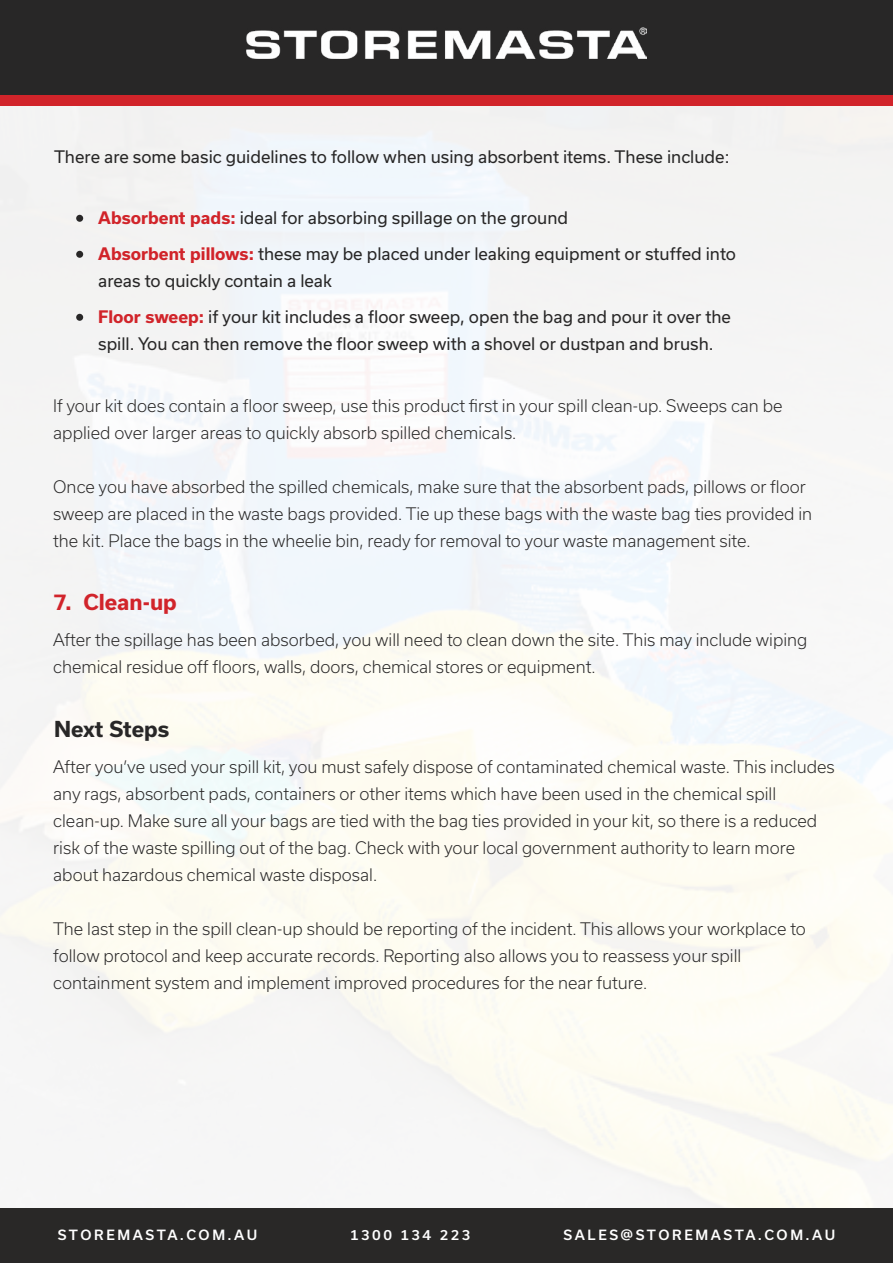
<style>
.page{position:relative;width:893px;height:1263px;background:#fff}
.page>*{position:absolute;margin:0;border:0;box-sizing:border-box;transform-origin:0 0}
.t1{font:700 21px "Usual";color:#d1242b}
.t2{font:700 21px "Usual";color:#282727}
.t3{font:300 16.5px/27px "Usual";color:#282727}
.t4{font:16.5px/36px "Usual";color:#282727}
.t5{font:500 13.5px "Usual";letter-spacing:.19em;color:#fff}
.s1{font-weight:700;color:#d1242a}
</style>
<div class="page">
<div style="left:0;top:105px;width:893px;height:1104px;background:#f6f7f5"></div>
<div style="left:0;top:95px;width:893px;height:10px;background:#d1242a"></div>
<div style="left:0;top:0;width:893px;height:95px;background:#282727"></div>
<img style="left:246px;top:27px;width:401px;height:31px">
<div style="left:0;top:1209px;width:893px;height:54px;background:#292827"></div>
<div style="left:76px;top:215px;width:7px;height:7px;background:#282727;border-radius:50%"></div>
<div style="left:76px;top:251px;width:7px;height:7px;background:#282727;border-radius:50%"></div>
<div style="left:76px;top:314px;width:7px;height:7px;background:#282727;border-radius:50%"></div>
<p class="t4" style="left:54px;top:139px;width:677px">There are some basic guidelines to follow when using absorbent items. These include:</p>
<p class="t4" style="left:98px;top:200px;width:639px"><span class="s1">Absorbent pads:</span> ideal for absorbing spillage on the ground<br><span class="s1">Absorbent pillows:</span> these may be placed under leaking equipment or stuffed into</p>
<p class="t4" style="left:98px;top:263px;width:634px">areas to quickly contain a leak<br><span class="s1">Floor sweep:</span> if your kit includes a floor sweep, open the bag and pour it over the</p>
<p class="t4" style="left:98px;top:326px;width:617px">spill. You can then remove the floor sweep with a shovel or dustpan and brush.</p>
<p class="t3" style="left:53px;top:392px;width:731px">If your kit does contain a floor sweep, use this product first in your spill clean-up. Sweeps can be applied over larger areas to quickly absorb spilled chemicals.</p>
<p class="t3" style="left:53px;top:473px;width:760px">Once you have absorbed the spilled chemicals, make sure that the absorbent pads, pillows or floor sweep are placed in the waste bags provided. Tie up these bags with the waste bag ties provided in the kit. Place the bags in the wheelie bin, ready for removal to your waste management site.</p>
<p class="t1" style="left:53px;top:590px;width:125px">7. Clean-up</p>
<p class="t3" style="left:53px;top:626px;width:756px">After the spillage has been absorbed, you will need to clean down the site. This may include wiping chemical residue off floors, walls, doors, chemical stores or equipment.</p>
<p class="t2" style="left:54px;top:717px;width:117px">Next Steps</p>
<p class="t3" style="left:53px;top:754px;width:783px">After you’ve used your spill kit, you must safely dispose of contaminated chemical waste. This includes any rags, absorbent pads, containers or other items which have been used in the chemical spill clean-up. Make sure all your bags are tied with the bag ties provided in your kit, so there is a reduced risk of the waste spilling out of the bag. Check with your local government authority to learn more about hazardous chemical waste disposal.</p>
<p class="t3" style="left:53px;top:916px;width:754px">The last step in the spill clean-up should be reporting of the incident. This allows your workplace to follow protocol and keep accurate records. Reporting also allows you to reassess your spill containment system and implement improved procedures for the near future.</p>
<p class="t5" style="left:58px;top:1227px;width:201px">STOREMASTA.COM.AU</p>
<p class="t5" style="left:350px;top:1227px;width:122px">1300 134 223</p>
<p class="t5" style="left:563px;top:1227px;width:273px">SALES@STOREMASTA.COM.AU</p>
</div>
